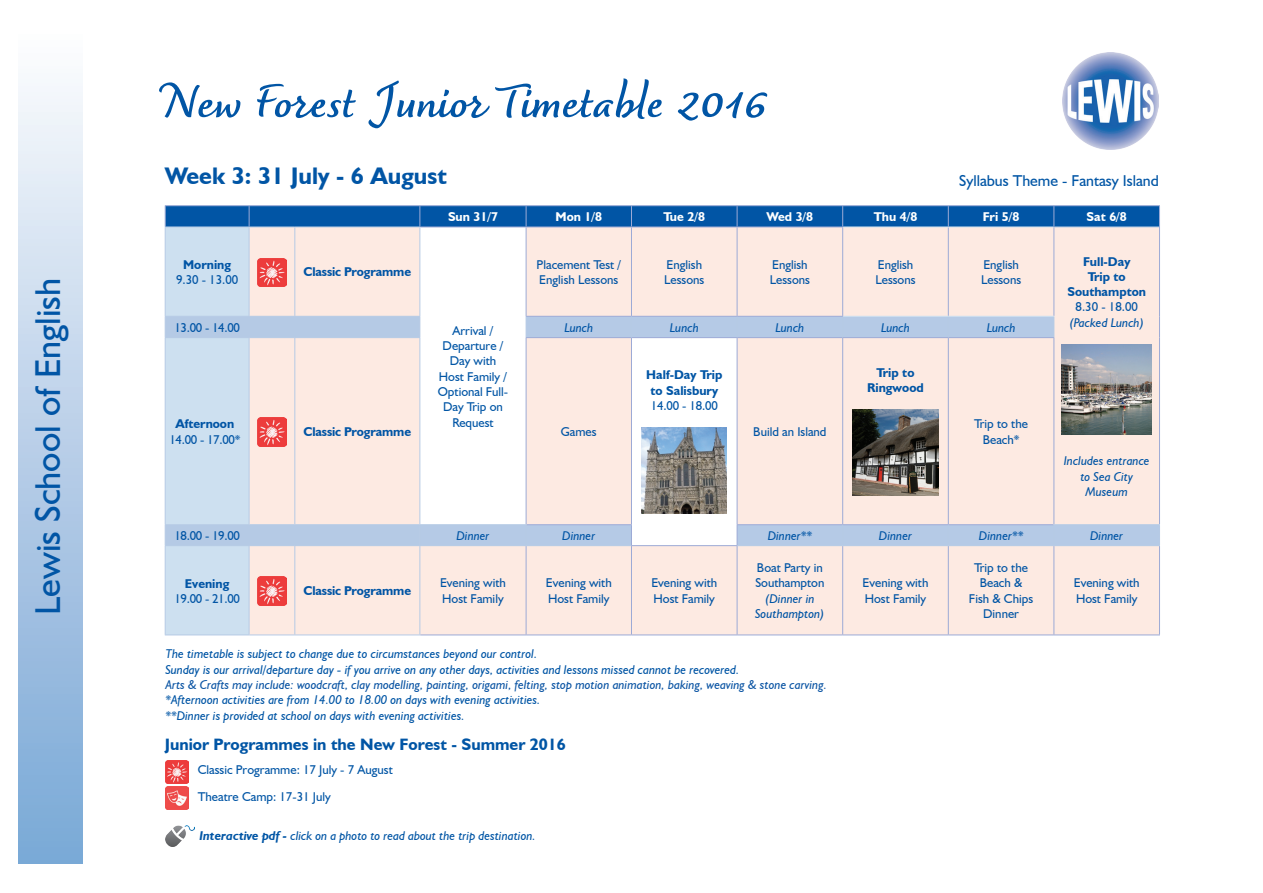
<style>
.page{position:relative;width:1263px;height:893px;background:#fff}
.page>*{position:absolute;margin:0;border:0;box-sizing:border-box;transform-origin:0 0}
.t1{font:700 54px "Dolce";color:#0155a5}
.t2{font:36px "Humanist 521 BT";color:#0155a5}
.t3{font:700 24px "Humanist 521 BT";color:#0155a5}
.t4{font:700 16.5px "Humanist 521 BT";color:#0155a5}
.t5{font:15.75px "Humanist 521 BT";color:#0155a5}
.t6{font:italic 12.75px/15.3px "Humanist 521 BT";color:#0155a5;text-align:center}
.t7{font:12.75px/15.3px "Humanist 521 BT";color:#0155a5}
.t8{font:700 12.75px/15.3px "Humanist 521 BT";color:#0155a5;text-align:center}
.t9{font:italic 12.75px "Humanist 521 BT";color:#0c55a4}
.t10{font:700 12.75px "Humanist 521 BT";color:#fff}
.s1{font-weight:700}
</style>
<div class="page">
<div style="left:18px;top:30px;width:64px;height:833px;background:linear-gradient(to bottom,#fcfbfd,#78a6d5)"></div>
<hr style="left:165px;top:205px;width:84px;height:1px;background:#9caad6">
<hr style="left:249px;top:205px;width:46px;height:1px;background:#9caad6">
<hr style="left:295px;top:205px;width:125px;height:1px;background:#9caad6">
<hr style="left:420px;top:205px;width:106px;height:1px;background:#9caad6">
<hr style="left:526px;top:205px;width:105px;height:1px;background:#9caad6">
<hr style="left:631px;top:205px;width:106px;height:1px;background:#9caad6">
<hr style="left:737px;top:205px;width:106px;height:1px;background:#9caad6">
<hr style="left:843px;top:205px;width:105px;height:1px;background:#9caad6">
<hr style="left:948px;top:205px;width:106px;height:1px;background:#9caad6">
<hr style="left:1054px;top:205px;width:106px;height:1px;background:#9caad6">
<svg style="left:165px;top:206px;width:995px;height:429px;background:#e5e0e3"></svg>
<hr style="left:165px;top:545px;width:84px;height:1px;background:#b5cae5">
<img style="left:258px;top:258px;width:28px;height:29px">
<img style="left:1062px;top:345px;width:89px;height:90px">
<img style="left:258px;top:418px;width:28px;height:28px">
<img style="left:642px;top:428px;width:85px;height:86px">
<img style="left:853px;top:410px;width:85px;height:85px">
<img style="left:258px;top:577px;width:28px;height:29px">
<img style="left:1062px;top:53px;width:97px;height:96px">
<img style="left:165px;top:786px;width:23px;height:23px">
<img style="left:165px;top:760px;width:23px;height:23px">
<img style="left:165px;top:825px;width:30px;height:21px">
<h2 class="t2" style="left:26px;top:615px;width:338px;rotate:-90deg">Lewis School of English</h2>
<h1 class="t1" style="left:165px;top:66px;width:603px">New Forest Junior Timetable 2016</h1>
<h3 class="t3" style="left:165px;top:161px;width:284px">Week 3: 31 July - 6 August</h3>
<p class="t5" style="left:959px;top:171px;width:201px">Syllabus Theme - Fantasy Island</p>
<p class="t10" style="left:448px;top:209px;width:51px">Sun 31/7</p>
<p class="t10" style="left:555px;top:209px;width:48px">Mon 1/8</p>
<p class="t10" style="left:664px;top:209px;width:43px">Tue 2/8</p>
<p class="t10" style="left:766px;top:209px;width:48px">Wed 3/8</p>
<p class="t10" style="left:874px;top:209px;width:45px">Thu 4/8</p>
<p class="t10" style="left:983px;top:209px;width:38px">Fri 5/8</p>
<p class="t10" style="left:1086px;top:209px;width:42px">Sat 6/8</p>
<p class="t7" style="left:536px;top:257px;width:86px">Placement Test /<br>English Lessons</p>
<p class="t7" style="left:664px;top:257px;width:42px">English<br>Lessons</p>
<p class="t7" style="left:770px;top:257px;width:42px">English<br>Lessons</p>
<p class="t7" style="left:875px;top:257px;width:42px">English<br>Lessons</p>
<p class="t7" style="left:981px;top:257px;width:42px">English<br>Lessons</p>
<p class="t8" style="left:1067px;top:253px;width:80px">Full-Day<br>Trip to<br>Southampton</p>
<p class="t7" style="left:1075px;top:299px;width:64px">8.30 - 18.00</p>
<p class="t6" style="left:1069px;top:314px;width:76px">(Packed Lunch)</p>
<p class="t8" style="left:183px;top:257px;width:50px">Morning</p>
<p class="t7" style="left:176px;top:272px;width:64px">9.30 - 13.00</p>
<p class="t8" style="left:304px;top:264px;width:109px">Classic Programme</p>
<p class="t7" style="left:174px;top:320px;width:67px">13.00 - 14.00</p>
<p class="t6" style="left:564px;top:320px;width:30px">Lunch</p>
<p class="t6" style="left:670px;top:320px;width:30px">Lunch</p>
<p class="t6" style="left:775px;top:320px;width:30px">Lunch</p>
<p class="t6" style="left:881px;top:320px;width:30px">Lunch</p>
<p class="t6" style="left:987px;top:320px;width:30px">Lunch</p>
<p class="t7" style="left:438px;top:323px;width:72px;text-align:center">Arrival /<br>Departure /<br>Day with<br>Host Family /<br>Optional Full-<br>Day Trip on<br>Request</p>
<p class="t8" style="left:867px;top:364px;width:58px">Trip to<br>Ringwood</p>
<p class="t8" style="left:646px;top:367px;width:77px">Half-Day Trip to Salisbury</p>
<p class="t7" style="left:651px;top:398px;width:69px">14.00 - 18.00</p>
<p class="t8" style="left:175px;top:416px;width:60px">Afternoon</p>
<p class="t7" style="left:169px;top:431px;width:72px">14.00 - 17.00*</p>
<p class="t7" style="left:974px;top:416px;width:55px;text-align:center">Trip to the<br>Beach*</p>
<p class="t8" style="left:304px;top:424px;width:109px">Classic Programme</p>
<p class="t7" style="left:561px;top:424px;width:37px">Games</p>
<p class="t7" style="left:753px;top:424px;width:75px">Build an Island</p>
<p class="t6" style="left:1064px;top:453px;width:87px">Includes entrance to Sea City<br>Museum</p>
<p class="t7" style="left:174px;top:528px;width:67px">18.00 - 19.00</p>
<p class="t6" style="left:456px;top:528px;width:35px">Dinner</p>
<p class="t6" style="left:562px;top:528px;width:35px">Dinner</p>
<p class="t6" style="left:768px;top:528px;width:46px">Dinner**</p>
<p class="t6" style="left:879px;top:528px;width:35px">Dinner</p>
<p class="t6" style="left:979px;top:528px;width:46px">Dinner**</p>
<p class="t6" style="left:1090px;top:528px;width:35px">Dinner</p>
<p class="t8" style="left:185px;top:575px;width:46px">Evening</p>
<p class="t7" style="left:174px;top:591px;width:67px">19.00 - 21.00</p>
<p class="t7" style="left:755px;top:560px;width:71px">Boat Party in<br>Southampton</p>
<p class="t6" style="left:755px;top:591px;width:71px">(Dinner in<br>Southampton)</p>
<p class="t7" style="left:969px;top:560px;width:66px;text-align:center">Trip to the<br>Beach &amp;<br>Fish &amp; Chips<br>Dinner</p>
<p class="t8" style="left:304px;top:583px;width:109px">Classic Programme</p>
<p class="t7" style="left:440px;top:575px;width:67px">Evening with<br>Host Family</p>
<p class="t7" style="left:546px;top:575px;width:67px">Evening with<br>Host Family</p>
<p class="t7" style="left:651px;top:575px;width:67px">Evening with<br>Host Family</p>
<p class="t7" style="left:862px;top:575px;width:67px">Evening with<br>Host Family</p>
<p class="t7" style="left:1074px;top:575px;width:67px">Evening with<br>Host Family</p>
<p class="t6" style="left:165px;top:646px;width:575px;text-align:left">The timetable is subject to change due to circumstances beyond our control.<br>Sunday is our arrival/departure day - if you arrive on any other days, activities and lessons missed cannot be recovered.</p>
<p class="t9" style="left:165px;top:677px;width:663px">Arts &amp; Crafts may include: woodcraft, clay modelling, painting, origami, felting, stop motion animation, baking, weaving &amp; stone carving.</p>
<p class="t6" style="left:165px;top:692px;width:376px;text-align:left">*Afternoon activities are from 14.00 to 18.00 on days with evening activities. **Dinner is provided at school on days with evening activities.</p>
<p class="t4" style="left:165px;top:734px;width:403px">Junior Programmes in the New Forest - Summer 2016</p>
<p class="t7" style="left:198px;top:756px;width:197px;line-height:26.8px">Classic Programme: 17 July - 7 August<br>Theatre Camp: 17-31 July</p>
<p class="t6" style="left:199px;top:828px;width:338px"><span class="s1">Interactive pdf -</span> click on a photo to read about the trip destination.</p>
</div>
